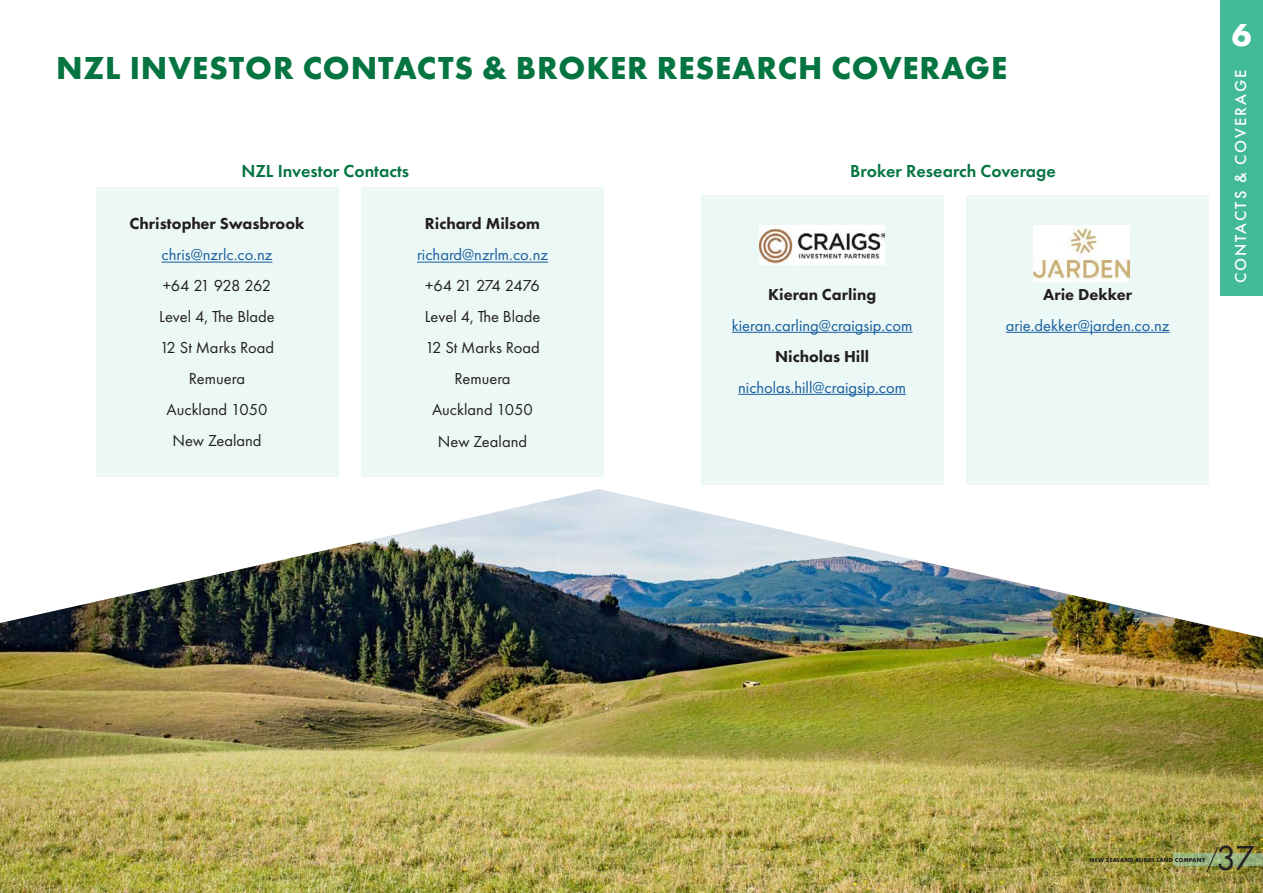
<style>
.page{position:relative;width:1263px;height:893px;background:#fff}
.page>*{position:absolute;margin:0;border:0;box-sizing:border-box;transform-origin:0 0}
.t1{font:36px "Futura PT";color:#231f20}
.Headline{font:700 33px "Futura PT";letter-spacing:.025em;color:#047540}
.Headline-2{font:700 33px "Futura PT";color:#fff}
.Body_Copy{font:600 18px "Futura PT";color:#047540}
.Body_Copy-2{font:16.5px "Futura PT";color:#231f20}
.Body_Copy-3{font:16.5px "Futura PT";color:#175d9e}
.Body_Copy-4{font:800 16.5px "Futura PT";color:#231f20}
.Headline-3{font:500 16.5px "Futura PT";letter-spacing:.125em;color:#fff}
.Body_Copy-5{font:16.5px "Futura PT";letter-spacing:-.065em;color:#231f20}
.Body_Copy-6{font:16.5px "Futura PT";letter-spacing:-.035em;color:#231f20}
.Headline-4{font:700 6px "Futura PT";letter-spacing:.025em;color:#231f20}
</style>
<div class="page">
<img style="left:0;top:489px;width:1263px;height:404px">
<div style="left:96px;top:187px;width:242px;height:289px;background:#ecf8f5"></div>
<hr style="left:162px;top:262px;width:110px;height:1px;background:#175d9e">
<div style="left:361px;top:187px;width:243px;height:289px;background:#ecf8f5"></div>
<hr style="left:417px;top:262px;width:131px;height:1px;background:#175d9e">
<div style="left:701px;top:195px;width:242px;height:289px;background:#ecf8f5"></div>
<hr style="left:732px;top:332px;width:180px;height:1px;background:#175d9e">
<hr style="left:738px;top:394px;width:168px;height:1px;background:#175d9e">
<div style="left:966px;top:195px;width:243px;height:289px;background:#ecf8f5"></div>
<hr style="left:1006px;top:332px;width:163px;height:1px;background:#175d9e">
<img style="left:759px;top:225px;width:126px;height:40px">
<img style="left:1034px;top:225px;width:96px;height:56px">
<svg style="left:1174px;top:853px;width:89px;height:13px"></svg>
<svg style="left:1206px;top:847px;width:12px;height:26px"></svg>
<div style="left:1220px;top:0;width:43px;height:296px;background:#42ba97"></div>
<p class="Headline" style="left:56px;top:47px;width:952px">NZL INVESTOR CONTACTS &amp; BROKER RESEARCH COVERAGE</p>
<p class="Body_Copy" style="left:241px;top:160px;width:169px">NZL Investor Contacts</p>
<p class="Body_Copy" style="left:850px;top:160px;width:207px">Broker Research Coverage</p>
<p class="Body_Copy-4" style="left:130px;top:214px;width:176px">Christopher Swasbrook</p>
<p class="Body_Copy-3" style="left:162px;top:245px;width:112px">chris@nzrlc.co.nz</p>
<p class="Body_Copy-6" style="left:163px;top:276px;width:110px">+64 21 928 262</p>
<p class="Body_Copy-2" style="left:159px;top:307px;width:117px">Level 4, The Blade</p>
<p class="Body_Copy-2" style="left:160px;top:338px;width:116px">12 St Marks Road</p>
<p class="Body_Copy-2" style="left:189px;top:369px;width:58px">Remuera</p>
<p class="Body_Copy-2" style="left:166px;top:400px;width:102px">Auckland 1050</p>
<p class="Body_Copy-2" style="left:172px;top:431px;width:91px">New Zealand</p>
<p class="Body_Copy-4" style="left:425px;top:214px;width:117px">Richard Milsom</p>
<p class="Body_Copy-3" style="left:417px;top:245px;width:132px">richard@nzrlm.co.nz</p>
<p class="Body_Copy-5" style="left:425px;top:276px;width:116px">+64 21 274 2476</p>
<p class="Body_Copy-2" style="left:425px;top:307px;width:117px">Level 4, The Blade</p>
<p class="Body_Copy-2" style="left:425px;top:338px;width:116px">12 St Marks Road</p>
<p class="Body_Copy-2" style="left:454px;top:369px;width:58px">Remuera</p>
<p class="Body_Copy-2" style="left:432px;top:400px;width:102px">Auckland 1050</p>
<p class="Body_Copy-2" style="left:438px;top:431px;width:91px">New Zealand</p>
<p class="Body_Copy-4" style="left:768px;top:284px;width:110px">Kieran Carling</p>
<p class="Body_Copy-3" style="left:732px;top:315px;width:182px">kieran.carling@craigsip.com</p>
<p class="Body_Copy-4" style="left:775px;top:346px;width:96px">Nicholas Hill</p>
<p class="Body_Copy-3" style="left:738px;top:377px;width:169px">nicholas.hill@craigsip.com</p>
<p class="Body_Copy-4" style="left:1043px;top:284px;width:90px">Arie Dekker</p>
<p class="Body_Copy-3" style="left:1006px;top:315px;width:165px">arie.dekker@jarden.co.nz</p>
<p class="Headline-2" style="left:1232px;top:14px;width:21px">6</p>
<p class="Headline-3" style="left:1230px;top:283px;width:215px;rotate:-90deg">CONTACTS &amp; COVERAGE</p>
<p class="Headline-4" style="left:1090px;top:856px;width:117px">NEW ZEALAND RURAL LAND COMPANY</p>
<p class="t1" style="left:1216px;top:837px;width:41px">37</p>
</div>
